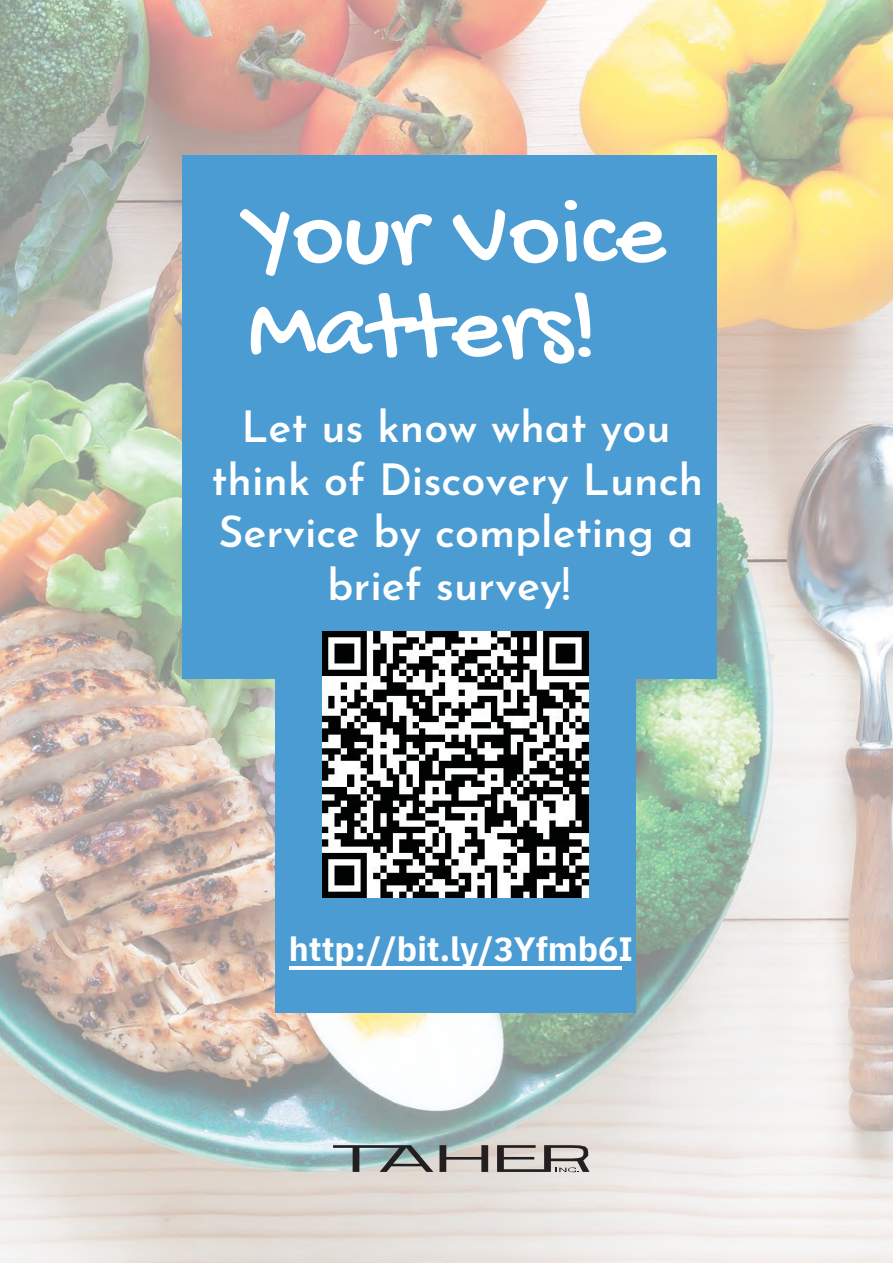
<style>
.page{position:relative;width:893px;height:1264px;background:#fff}
.page>*{position:absolute;margin:0;border:0;box-sizing:border-box;transform-origin:0 0}
.t1{font:98.25px/94.1px "Gochi Hand";color:#fff}
.t2{font:600 43.05px/52.5px "Josefin Sans";color:#fff;text-align:center}
.t3{font:700 33.6px "IBM Plex Sans";color:#fff}
</style>
<div class="page">
<img style="left:0;top:0;width:892px;height:1262px">
<div style="left:182px;top:155px;width:535px;height:267px;background:#4b9cd3"></div>
<div style="left:182px;top:411px;width:535px;height:267px;background:#4b9cd3"></div>
<div style="left:275px;top:649px;width:361px;height:364px;background:#4b9cd3"></div>
<hr style="left:289px;top:966px;width:332px;height:3px;background:#fff">
<svg style="left:333px;top:1145px;width:100px;height:26px"></svg>
<svg style="left:439px;top:1145px;width:49px;height:26px"></svg>
<svg style="left:497px;top:1145px;width:92px;height:27px"></svg>
<img style="left:322px;top:631px;width:267px;height:267px">
<h1 class="t1" style="left:247px;top:194px;width:419px">Your Voice<br>Matters!</h1>
<p class="t2" style="left:211px;top:405px;width:493px">Let us know what you think of Discovery Lunch<br>Service by completing a brief survey!</p>
<p class="t3" style="left:289px;top:926px;width:345px">http://bit.ly/3Yfmb6I</p>
</div>
